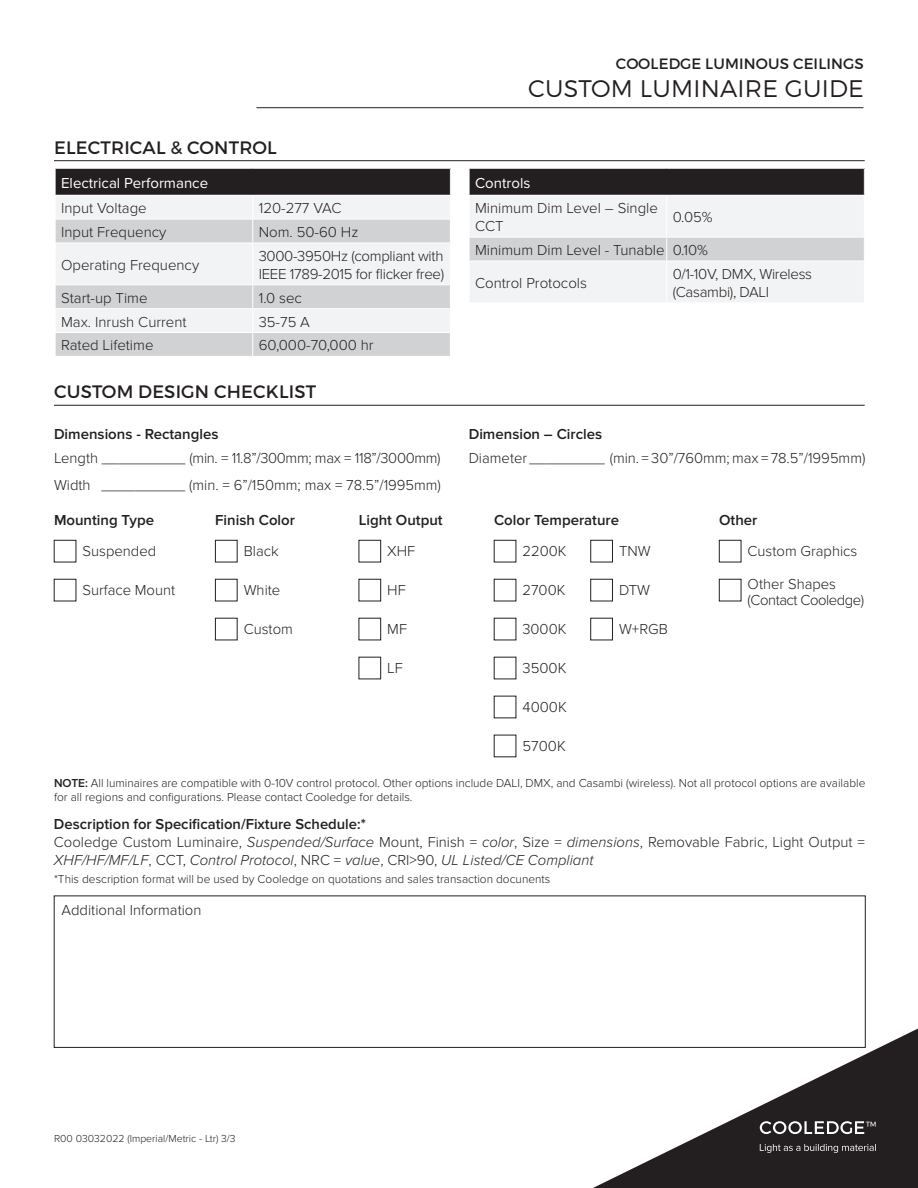
<style>
.page{position:relative;width:918px;height:1188px;background:#fff}
.page>*{position:absolute;margin:0;border:0;box-sizing:border-box;transform-origin:0 0}
.t1{font:300 24px "Montserrat";letter-spacing:.01em;color:#231f20}
.t2{font:18px "Montserrat";letter-spacing:.01em;color:#231f20}
.t3{font:300 15px/18px "Proxima Nova";color:#231f20}
.t4{font:600 15px "Proxima Nova";color:#231f20}
.t5{font:300 15px/18px "Proxima Nova";letter-spacing:-.02em;color:#231f20}
.t6{font:15px "Proxima Nova";color:#fff}
.t7{font:300 15px/16.5px "Proxima Nova";letter-spacing:-.03em;color:#231f20}
.t8{font:15px "Montserrat";letter-spacing:.01em;color:#231f20}
.t9{font:300 12px/14.4px "Proxima Nova";color:#231f20}
.t10{font:300 11.85px "Montserrat";color:#fff}
.t11{font:300 10.5px "Proxima Nova";color:#231f20}
.s1{font-weight:600}
.s2{font-style:italic}
</style>
<div class="page">
<svg style="left:593px;top:1029px;width:325px;height:159px"></svg>
<svg style="left:760px;top:1121px;width:104px;height:13px"></svg>
<svg style="left:760px;top:1144px;width:116px;height:9px"></svg>
<hr style="left:256px;top:107px;width:607px;height:1px;background:#231f20">
<div style="left:54px;top:896px;width:811px;height:152px;border:1px solid #231f20"></div>
<hr style="left:54px;top:405px;width:811px;height:1px;background:#231f20">
<div style="left:591px;top:540px;width:22px;height:22px;border:1px solid #231f20"></div>
<div style="left:359px;top:540px;width:22px;height:22px;border:1px solid #231f20"></div>
<div style="left:719px;top:540px;width:22px;height:22px;border:1px solid #231f20"></div>
<div style="left:215px;top:540px;width:22px;height:22px;border:1px solid #231f20"></div>
<div style="left:359px;top:579px;width:22px;height:22px;border:1px solid #231f20"></div>
<div style="left:215px;top:579px;width:22px;height:22px;border:1px solid #231f20"></div>
<div style="left:591px;top:579px;width:22px;height:22px;border:1px solid #231f20"></div>
<div style="left:719px;top:579px;width:22px;height:22px;border:1px solid #231f20"></div>
<hr style="left:54px;top:160px;width:811px;height:1px;background:#231f20">
<div style="left:55px;top:168px;width:395px;height:27px;background:#231f20"></div>
<div style="left:56px;top:196px;width:394px;height:22px;background:#f2f3f4"></div>
<svg style="left:56px;top:220px;width:394px;height:136px;fill:#d1d2d4"></svg>
<hr style="left:55px;top:168px;width:198px;height:1px;background:#fff">
<hr style="left:253px;top:168px;width:198px;height:1px;background:#fff">
<svg style="left:55px;top:169px;width:1px;height:74px"></svg>
<svg style="left:252px;top:196px;width:1px;height:47px"></svg>
<svg style="left:450px;top:169px;width:1px;height:26px"></svg>
<hr style="left:55px;top:243px;width:198px;height:1px;background:#fff">
<hr style="left:253px;top:243px;width:198px;height:1px;background:#fff">
<hr style="left:252px;top:243px;width:1px;height:41px;background:#fff">
<hr style="left:55px;top:284px;width:198px;height:1px;background:#fff">
<hr style="left:253px;top:284px;width:198px;height:1px;background:#fff">
<hr style="left:55px;top:308px;width:198px;height:1px;background:#fff">
<hr style="left:253px;top:308px;width:198px;height:1px;background:#fff">
<hr style="left:55px;top:332px;width:198px;height:1px;background:#fff">
<svg style="left:55px;top:285px;width:1px;height:71px"></svg>
<hr style="left:253px;top:332px;width:198px;height:1px;background:#fff">
<svg style="left:252px;top:285px;width:1px;height:71px"></svg>
<svg style="left:469px;top:169px;width:396px;height:133px"></svg>
<hr style="left:469px;top:261px;width:198px;height:1px;background:#fff">
<hr style="left:469px;top:261px;width:1px;height:41px;background:#fff">
<hr style="left:667px;top:261px;width:198px;height:1px;background:#fff">
<hr style="left:666px;top:261px;width:1px;height:41px;background:#fff">
<hr style="left:864px;top:261px;width:1px;height:41px;background:#fff">
<p class="t2" style="left:54px;top:136px;width:224px">ELECTRICAL &amp; CONTROL</p>
<p class="t6" style="left:61px;top:174px;width:149px">Electrical Performance</p>
<p class="t3" style="left:61px;top:199px;width:87px">Input Voltage</p>
<p class="t3" style="left:259px;top:199px;width:84px">120-277 VAC</p>
<p class="t3" style="left:61px;top:223px;width:107px">Input Frequency</p>
<p class="t3" style="left:259px;top:223px;width:101px">Nom. 50-60 Hz</p>
<p class="t3" style="left:61px;top:256px;width:140px">Operating Frequency</p>
<p class="t5" style="left:259px;top:247px;width:187px">3000-3950Hz (compliant with<br>IEEE 1789-2015 for flicker free)</p>
<p class="t3" style="left:61px;top:289px;width:88px">Start-up Time</p>
<p class="t3" style="left:259px;top:289px;width:45px">1.0 sec</p>
<p class="t3" style="left:61px;top:313px;width:127px">Max. Inrush Current</p>
<p class="t3" style="left:259px;top:313px;width:53px">35-75 A</p>
<p class="t3" style="left:61px;top:337px;width:94px">Rated Lifetime</p>
<p class="t3" style="left:259px;top:337px;width:116px">60,000-70,000 hr</p>
<p class="t2" style="left:54px;top:381px;width:264px">CUSTOM DESIGN CHECKLIST</p>
<p class="t8" style="left:616px;top:54px;width:249px">COOLEDGE LUMINOUS CEILINGS</p>
<h1 class="t1" style="left:528px;top:74px;width:337px">CUSTOM LUMINAIRE GUIDE</h1>
<p class="t6" style="left:475px;top:174px;width:57px">Controls</p>
<p class="t3" style="left:475px;top:199px;width:184px">Minimum Dim Level – Single<br>CCT</p>
<p class="t3" style="left:475px;top:201px;width:239px;line-height:32.8px;text-indent:198px">0.05%<br>Minimum Dim Level - Tunable 0.10%<br>Control Protocols</p>
<p class="t5" style="left:673px;top:265px;width:141px">0/1-10V, DMX, Wireless (Casambi), DALI</p>
<p class="t4" style="left:54px;top:425px;width:166px">Dimensions - Rectangles</p>
<p class="t4" style="left:469px;top:425px;width:135px">Dimension – Circles</p>
<p class="t3" style="left:54px;top:445px;width:389px;line-height:27px">Length __________ (min. = 11.8”/300mm; max = 118”/3000mm)<br>Width __________ (min. = 6”/150mm; max = 78.5”/1995mm)</p>
<p class="t3" style="left:469px;top:449px;width:398px">Diameter _________ (min. = 30”/760mm; max = 78.5”/1995mm)</p>
<p class="t4" style="left:54px;top:512px;width:102px">Mounting Type</p>
<p class="t4" style="left:215px;top:512px;width:81px">Finish Color</p>
<p class="t4" style="left:359px;top:512px;width:85px">Light Output</p>
<p class="t4" style="left:494px;top:512px;width:127px">Color Temperature</p>
<p class="t4" style="left:719px;top:512px;width:40px">Other</p>
<p class="t3" style="left:83px;top:542px;width:75px">Suspended</p>
<p class="t3" style="left:83px;top:581px;width:94px">Surface Mount</p>
<p class="t3" style="left:244px;top:542px;width:36px">Black</p>
<p class="t3" style="left:244px;top:581px;width:38px">White</p>
<p class="t3" style="left:244px;top:620px;width:51px">Custom</p>
<p class="t3" style="left:387px;top:542px;width:30px">XHF</p>
<p class="t3" style="left:387px;top:581px;width:20px">HF</p>
<p class="t3" style="left:387px;top:620px;width:21px">MF</p>
<p class="t3" style="left:387px;top:659px;width:17px">LF</p>
<p class="t3" style="left:523px;top:542px;width:46px">2200K</p>
<p class="t3" style="left:523px;top:581px;width:44px">2700K</p>
<p class="t3" style="left:523px;top:620px;width:45px">3000K</p>
<p class="t3" style="left:523px;top:659px;width:45px">3500K</p>
<p class="t3" style="left:523px;top:698px;width:46px">4000K</p>
<p class="t3" style="left:523px;top:737px;width:45px">5700K</p>
<p class="t3" style="left:619px;top:542px;width:33px">TNW</p>
<p class="t3" style="left:619px;top:581px;width:33px">DTW</p>
<p class="t3" style="left:619px;top:620px;width:50px">W+RGB</p>
<p class="t3" style="left:748px;top:542px;width:111px">Custom Graphics</p>
<p class="t7" style="left:748px;top:576px;width:118px">Other Shapes (Contact Cooledge)</p>
<p class="t9" style="left:54px;top:776px;width:813px"><span class="s1">NOTE:</span> All luminaires are compatible with 0-10V control protocol. Other options include DALI, DMX, and Casambi (wireless). Not all protocol options are available for all regions and configurations. Please contact Cooledge for details.</p>
<p class="t3" style="left:54px;top:815px;width:812px"><span class="s1">Description for Specification/Fixture Schedule:*<br></span>Cooledge Custom Luminaire, <span class="s2">Suspended/Surface</span> Mount, Finish = <span class="s2">color</span>, Size = <span class="s2">dimensions</span>, Removable Fabric, Light Output =<br><span class="s2">XHF/HF/MF/LF</span>, CCT, <span class="s2">Control Protocol</span>, NRC = <span class="s2">value</span>, CRI&gt;90, <span class="s2">UL Listed/CE Compliant</span></p>
<p class="t9" style="left:54px;top:872px;width:498px">*This description format will be used by Cooledge on quotations and sales transaction docunents</p>
<p class="t3" style="left:62px;top:901px;width:141px">Additional Information</p>
<p class="t11" style="left:54px;top:1133px;width:183px">R00 03032022 (Imperial/Metric - Ltr) 3/3</p>
<p class="t10" style="left:866px;top:1118px;width:12px">™</p>
</div>
